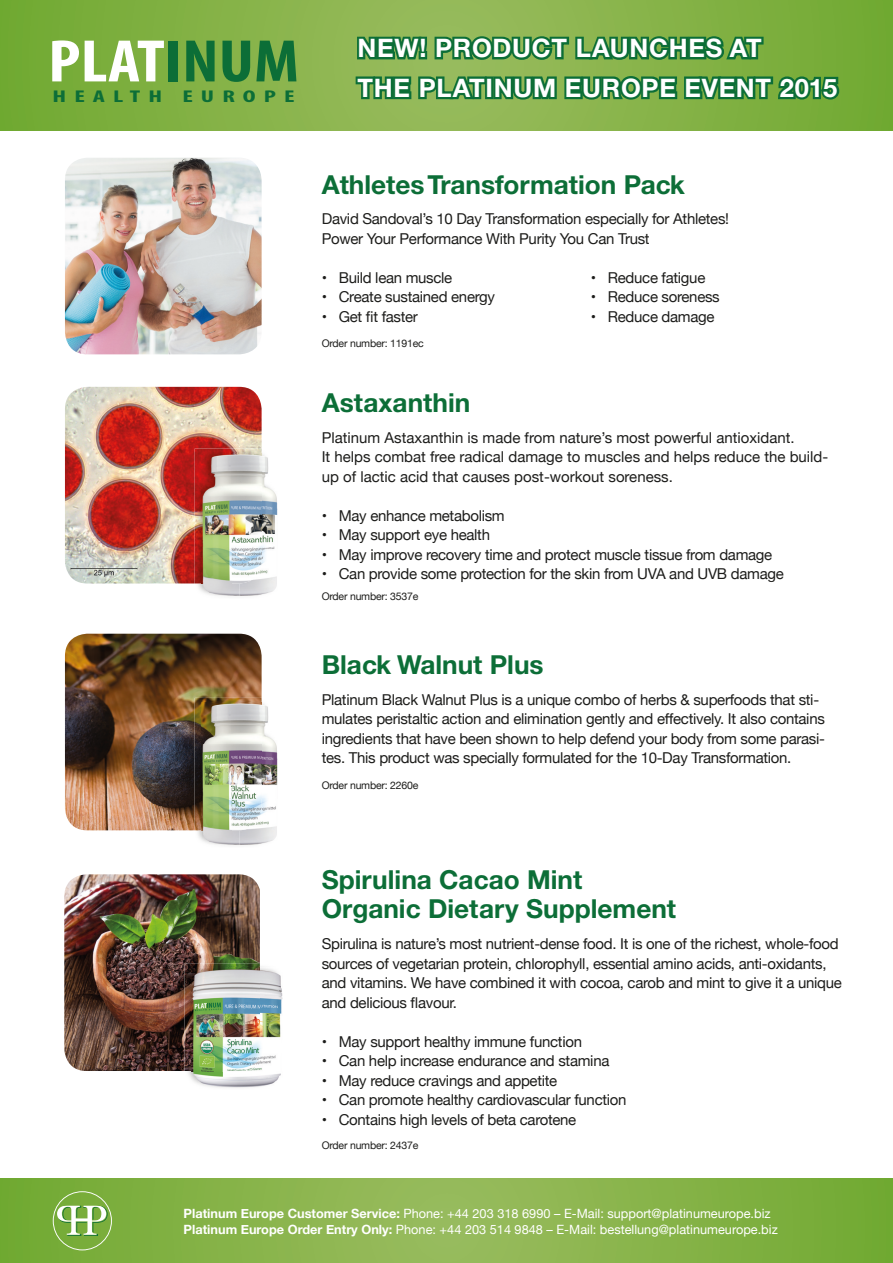
<style>
.page{position:relative;width:893px;height:1263px;background:#fff}
.page>*{position:absolute;margin:0;border:0;box-sizing:border-box;transform-origin:0 0}
.t1{font:700 condensed 60.45px "Myriad Pro";color:#fff;scale:1.17 1}
.t2{font:700 26.25px/29.1px "Helvetica Neue CE";color:#0c6e37}
.t3{font:700 25.5px/39.8px "Helvetica Neue CE";letter-spacing:.03em;color:#fff}
.t4{font:700 condensed 17.1px "Myriad Pro";letter-spacing:.3em;color:#0c6e37;scale:1.57 1}
.t5{font:15px/19.5px "Helvetica Neue";letter-spacing:-.02em;color:#1d1d1b}
.t6{font:15px/19.5px "Helvetica Neue";color:#1d1d1b}
.t7{font:12.75px/16.5px "Helvetica Neue";color:#fff}
.t8{font:10.5px "Helvetica Neue";letter-spacing:-.02em;color:#1d1d1b}
.s1{color:#0c6e37}
.s2{font-weight:700}
</style>
<div class="page">
<svg style="left:0;top:1179px;width:893px;height:84px;background:#85b248"></svg>
<svg style="left:0;top:0;width:893px;height:131px;background:#80b042"></svg>
<svg style="left:353px;top:7px;width:488px;height:114px;background:#649f46"></svg>
<img style="left:64px;top:874px;width:196px;height:197px">
<img style="left:65px;top:387px;width:197px;height:196px">
<img style="left:65px;top:158px;width:197px;height:196px">
<img style="left:65px;top:634px;width:197px;height:196px">
<svg style="left:53px;top:1191px;width:59px;height:59px;background:#8eba5f"></svg>
<img style="left:195px;top:449px;width:67px;height:134px">
<img style="left:277px;top:503px;width:1px;height:12px">
<img style="left:262px;top:454px;width:15px;height:95px">
<img style="left:202px;top:583px;width:37px;height:13px">
<img style="left:239px;top:549px;width:38px;height:47px">
<img style="left:202px;top:453px;width:60px;height:130px">
<img style="left:195px;top:698px;width:67px;height:132px">
<img style="left:277px;top:753px;width:1px;height:32px">
<img style="left:262px;top:703px;width:15px;height:95px">
<img style="left:202px;top:830px;width:37px;height:16px">
<img style="left:239px;top:798px;width:38px;height:47px">
<img style="left:202px;top:702px;width:60px;height:128px">
<img style="left:184px;top:963px;width:76px;height:108px">
<img style="left:260px;top:968px;width:23px;height:80px">
<img style="left:191px;top:1071px;width:46px;height:17px">
<img style="left:237px;top:1048px;width:44px;height:40px">
<img style="left:191px;top:967px;width:69px;height:104px">
<h1 class="t1" style="left:48px;top:24px;width:216px">PLAT<span class="s1">INUM</span></h1>
<p class="t4" style="left:53px;top:86px;width:156px">HEALTH EUROPE</p>
<h3 class="t3" style="left:358px;top:29px;width:481px">NEW! PRODUCT LAUNCHES AT<br>THE PLATINUM EUROPE EVENT 2015</h3>
<h2 class="t2" style="left:322px;top:170px;width:365px">Athletes Transformation Pack</h2>
<p class="t5" style="left:322px;top:210px;width:409px">David Sandoval’s 10 Day Transformation especially for Athletes!<br>Power Your Performance With Purity You Can Trust</p>
<p class="t5" style="left:322px;top:269px;width:132px">• Build lean muscle</p>
<p class="t5" style="left:322px;top:288px;width:175px">• Create sustained energy</p>
<p class="t5" style="left:322px;top:308px;width:98px">• Get fit faster</p>
<p class="t5" style="left:591px;top:269px;width:116px">• Reduce fatigue</p>
<p class="t5" style="left:591px;top:288px;width:130px">• Reduce soreness</p>
<p class="t5" style="left:591px;top:308px;width:125px">• Reduce damage</p>
<p class="t8" style="left:322px;top:336px;width:104px">Order number: 1191ec</p>
<h2 class="t2" style="left:322px;top:389px;width:150px">Astaxanthin</h2>
<p class="t6" style="left:322px;top:429px;width:508px">Platinum Astaxanthin is made from nature’s most powerful antioxidant.<br>It helps combat free radical damage to muscles and helps reduce the build&shy;up of lactic acid that causes post-workout soreness.</p>
<p class="t5" style="left:322px;top:507px;width:184px">• May enhance metabolism</p>
<p class="t5" style="left:322px;top:526px;width:170px">• May support eye health</p>
<p class="t5" style="left:322px;top:546px;width:452px">• May improve recovery time and protect muscle tissue from damage</p>
<p class="t5" style="left:322px;top:565px;width:463px">• Can provide some protection for the skin from UVA and UVB damage</p>
<p class="t8" style="left:322px;top:589px;width:98px">Order number: 3537e</p>
<h2 class="t2" style="left:322px;top:650px;width:223px">Black Walnut Plus</h2>
<p class="t5" style="left:322px;top:690px;width:505px">Platinum Black Walnut Plus is a unique combo of herbs &amp; superfoods that sti&shy;mulates peristaltic action and elimination gently and effectively. It also contains ingredients that have been shown to help defend your body from some parasi&shy;tes. This product was specially formulated for the 10-Day Transformation.</p>
<p class="t8" style="left:322px;top:777px;width:98px">Order number: 2260e</p>
<h2 class="t2" style="left:322px;top:866px;width:356px">Spirulina Cacao Mint<br>Organic Dietary Supplement</h2>
<p class="t5" style="left:322px;top:935px;width:522px">Spirulina is nature’s most nutrient-dense food. It is one of the richest, whole-food sources of vegetarian protein, chlorophyll, essential amino acids, anti-oxidants, and vitamins. We have combined it with cocoa, carob and mint to give it a unique and delicious flavour.</p>
<p class="t5" style="left:322px;top:1032px;width:262px">• May support healthy immune function</p>
<p class="t5" style="left:322px;top:1052px;width:289px">• Can help increase endurance and stamina</p>
<p class="t5" style="left:322px;top:1071px;width:237px">• May reduce cravings and appetite</p>
<p class="t5" style="left:322px;top:1091px;width:306px">• Can promote healthy cardiovascular function</p>
<p class="t5" style="left:322px;top:1110px;width:256px">• Contains high levels of beta carotene</p>
<p class="t8" style="left:322px;top:1137px;width:98px">Order number: 2437e</p>
<p class="t7" style="left:184px;top:1206px;width:596px"><span class="s2">Platinum Europe Customer Service:</span> Phone: +44 203 318 6990 – E-Mail: support@platinumeurope.biz<br><span class="s2">Platinum Europe Order Entry Only:</span> Phone: +44 203 514 9848 – E-Mail: bestellung@platinumeurope.biz</p>
</div>
